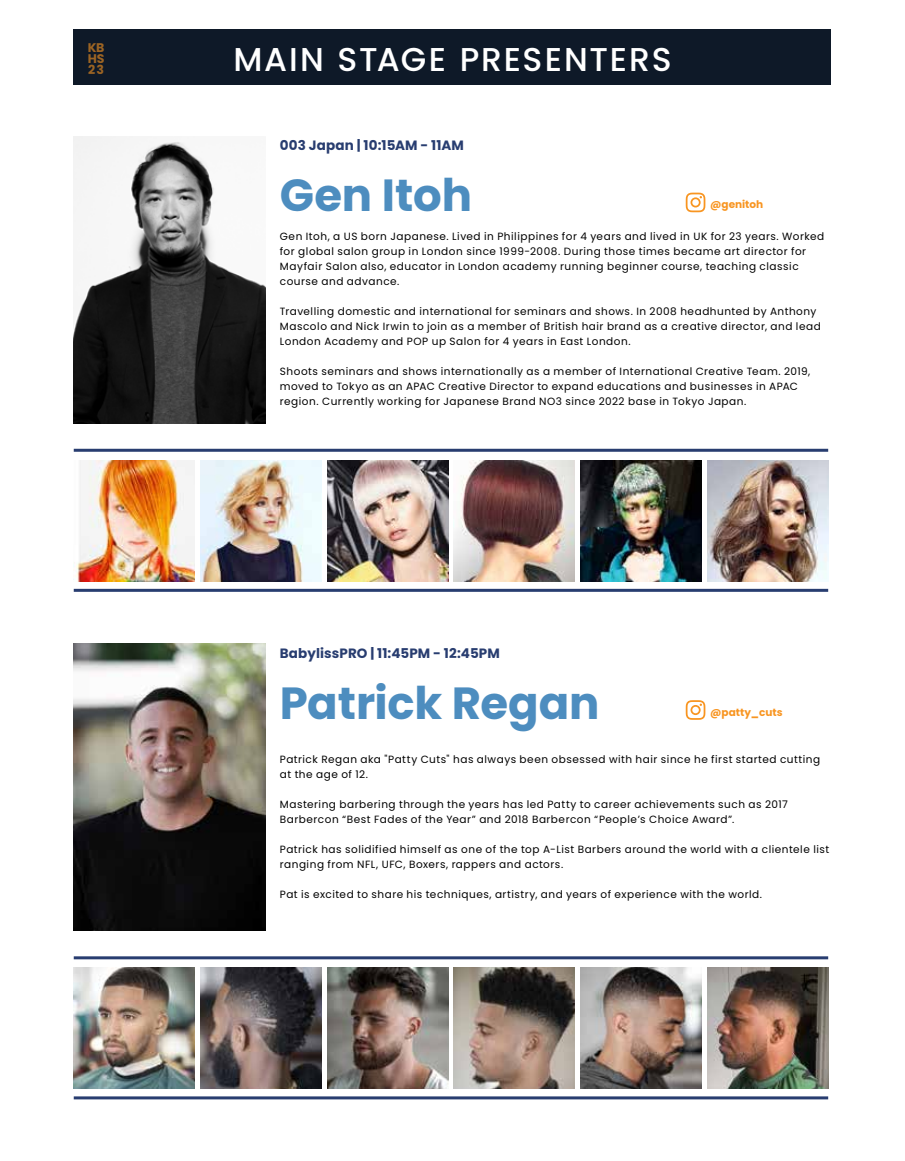
<style>
.page{position:relative;width:905px;height:1161px;background:#fff}
.page>*{position:absolute;margin:0;border:0;box-sizing:border-box;transform-origin:0 0}
.t1{font:700 45px "Poppins";letter-spacing:-.005em;color:#4d8dbf}
.t2{font:500 33px "Poppins";letter-spacing:.055em;color:#fff}
.t3{font:700 13.5px "Poppins";letter-spacing:.01em;color:#283d70}
.t4{font:700 12.6px/11.1px "Poppins";color:#f89521;text-align:justify}
.t5{font:10.5px/15px "Poppins";letter-spacing:.05em;color:#000}
.t6{font:700 10.5px "Poppins";color:#f89521}
</style>
<div class="page">
<div style="left:74px;top:30px;width:757px;height:55px;background:#0e1928"></div>
<img style="left:74px;top:136px;width:191px;height:287px">
<img style="left:76px;top:460px;width:119px;height:121px">
<img style="left:327px;top:460px;width:121px;height:121px">
<img style="left:580px;top:460px;width:121px;height:121px">
<img style="left:200px;top:460px;width:121px;height:121px">
<img style="left:454px;top:460px;width:121px;height:121px">
<img style="left:707px;top:460px;width:121px;height:121px">
<hr style="left:74px;top:449px;width:754px;height:3px;background:#283d70">
<hr style="left:74px;top:589px;width:754px;height:3px;background:#283d70">
<svg style="left:685px;top:193px;width:20px;height:19px"></svg>
<img style="left:74px;top:644px;width:191px;height:287px">
<hr style="left:74px;top:956px;width:754px;height:3px;background:#283d70">
<hr style="left:74px;top:1096px;width:754px;height:3px;background:#283d70">
<svg style="left:685px;top:700px;width:20px;height:20px"></svg>
<img style="left:580px;top:967px;width:121px;height:121px">
<img style="left:74px;top:967px;width:121px;height:121px">
<img style="left:327px;top:967px;width:121px;height:121px">
<img style="left:707px;top:967px;width:121px;height:121px">
<img style="left:200px;top:967px;width:121px;height:121px">
<img style="left:454px;top:967px;width:121px;height:121px">
<p class="t4" style="left:87px;top:42px;width:19px">KB HS 23</p>
<h2 class="t2" style="left:233px;top:41px;width:440px">MAIN STAGE PRESENTERS</h2>
<p class="t3" style="left:280px;top:138px;width:185px">003 Japan | 10:15AM - 11AM</p>
<h1 class="t1" style="left:280px;top:169px;width:194px">Gen Itoh</h1>
<p class="t6" style="left:710px;top:198px;width:55px">@genitoh</p>
<p class="t5" style="left:280px;top:229px;width:546px">Gen Itoh, a US born Japanese. Lived in Philippines for 4 years and lived in UK for 23 years. Worked for global salon group in London since 1999-2008. During those times became art director for Mayfair Salon also, educator in London academy running beginner course, teaching classic course and advance.</p>
<p class="t5" style="left:280px;top:304px;width:542px">Travelling domestic and international for seminars and shows. In 2008 headhunted by Anthony<br>Mascolo and Nick Irwin to join as a member of British hair brand as a creative director, and lead<br>London Academy and POP up Salon for 4 years in East London.</p>
<p class="t5" style="left:280px;top:364px;width:532px">Shoots seminars and shows internationally as a member of International Creative Team. 2019, moved to Tokyo as an APAC Creative Director to expand educations and businesses in APAC region. Currently working for Japanese Brand NO3 since 2022 base in Tokyo Japan.</p>
<p class="t3" style="left:280px;top:645px;width:221px">BabylissPRO | 11:45PM - 12:45PM</p>
<h1 class="t1" style="left:280px;top:677px;width:321px">Patrick Regan</h1>
<p class="t6" style="left:710px;top:706px;width:74px">@patty_cuts</p>
<p class="t5" style="left:280px;top:752px;width:542px">Patrick Regan aka "Patty Cuts" has always been obsessed with hair since he first started cutting at the age of 12.</p>
<p class="t5" style="left:280px;top:797px;width:509px">Mastering barbering through the years has led Patty to career achievements such as 2017<br>Barbercon “Best Fades of the Year” and 2018 Barbercon “People’s Choice Award”.</p>
<p class="t5" style="left:280px;top:842px;width:551px">Patrick has solidified himself as one of the top A-List Barbers around the world with a clientele list ranging from NFL, UFC, Boxers, rappers and actors.</p>
<p class="t5" style="left:280px;top:887px;width:484px">Pat is excited to share his techniques, artistry, and years of experience with the world.</p>
</div>
